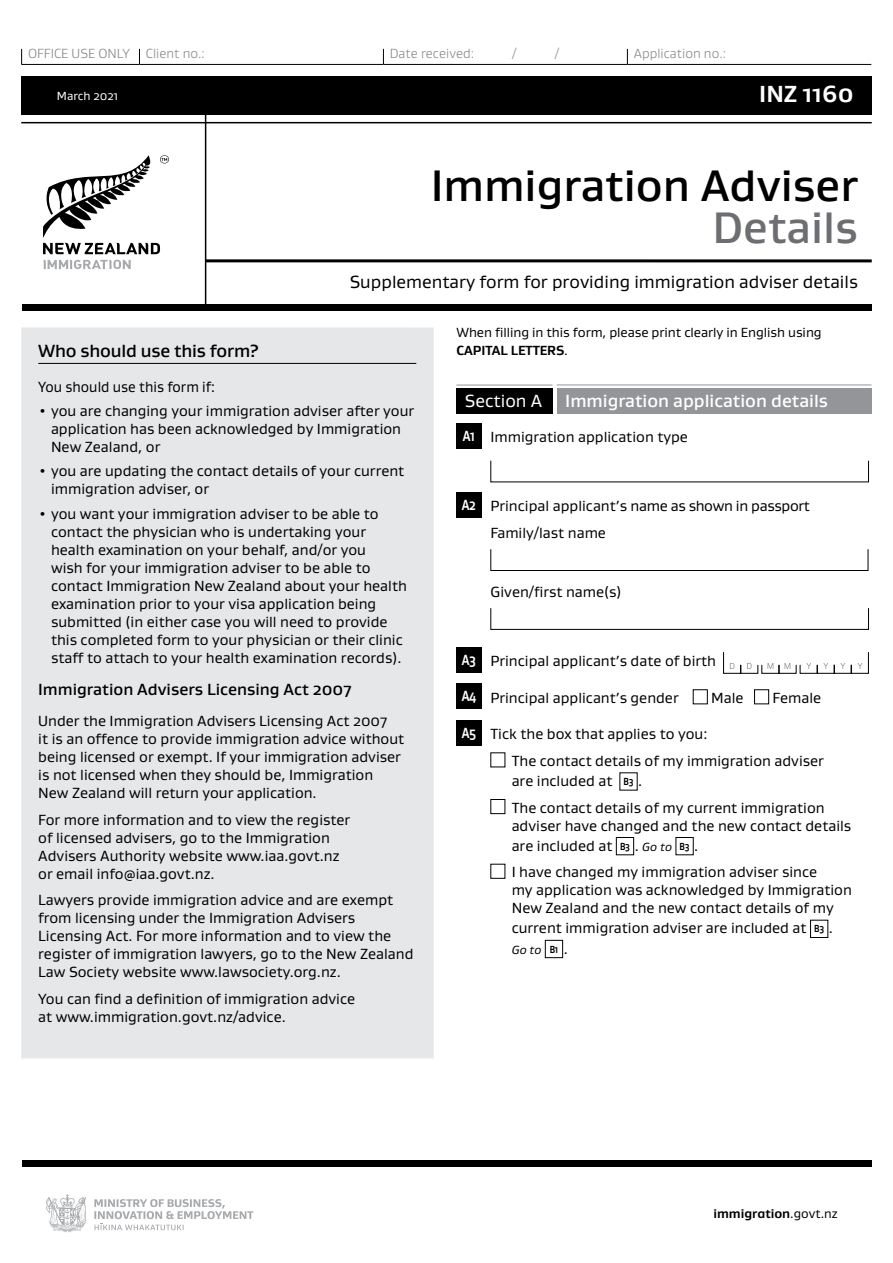
<style>
.page{position:relative;width:893px;height:1263px;background:#fff}
.page>*{position:absolute;margin:0;border:0;box-sizing:border-box;transform-origin:0 0}
.t1{font:500 45px "Gustan";color:#000}
.t2{font:500 45px "Gustan";color:#6d6e71}
.t3{font:700 23.7px "Gustan";color:#fff}
.t4{font:18px "Gustan";color:#000}
.t5{font:500 18px "Gustan";color:#fff}
.t6{font:500 18px "Gustan";letter-spacing:-.01em;color:#000}
.t7{font:18px "Gustan";color:#fff}
.t8{font:500 16.5px "Gustan";color:#000}
.t9{font:15px/18px "Gustan";color:#000}
.t10{font:15px "Gustan";color:#000;scale:.95 1}
.t11{font:13.5px/18px "Gustan";letter-spacing:-.005em;color:#000}
.t12{font:300 13.5px "Gustan";color:#808285}
.t13{font:700 12.9px "Gustan";color:#000}
.t14{font:12px "Gustan";color:#fff}
.t15{font:italic 12px "Gustan";color:#000}
.s1{font-weight:700}
.s2{font-weight:700;color:#fff}
.s3{font-weight:700;font-size:10.5px}
.s4{font-style:italic;font-size:12px}
.s5{font-weight:700;font-style:normal;font-size:10.5px}
.s6{font-style:normal;font-size:15px}
.s7{font-weight:400}
</style>
<div class="page">
<div style="left:21px;top:77px;width:851px;height:38px;background:#000"></div>
<hr style="left:21px;top:122px;width:851px;height:1px;background:#000">
<hr style="left:206px;top:259px;width:666px;height:3px;background:#000">
<hr style="left:21px;top:64px;width:118px;height:1px;background:#000">
<svg style="left:21px;top:49px;width:1px;height:15px"></svg>
<svg style="left:139px;top:49px;width:1px;height:15px"></svg>
<svg style="left:383px;top:49px;width:1px;height:15px"></svg>
<svg style="left:627px;top:49px;width:1px;height:15px"></svg>
<hr style="left:139px;top:64px;width:244px;height:1px;background:#000">
<hr style="left:383px;top:64px;width:244px;height:1px;background:#000">
<hr style="left:627px;top:64px;width:244px;height:1px;background:#000">
<svg style="left:43px;top:155px;width:108px;height:82px"></svg>
<svg style="left:160px;top:155px;width:9px;height:9px"></svg>
<svg style="left:43px;top:243px;width:117px;height:11px"></svg>
<svg style="left:43px;top:260px;width:88px;height:9px"></svg>
<div style="left:22px;top:305px;width:850px;height:6px;background:#000"></div>
<div style="left:22px;top:1160px;width:850px;height:6px;background:#000"></div>
<svg style="left:46px;top:1194px;width:41px;height:38px"></svg>
<svg style="left:94px;top:1199px;width:159px;height:31px"></svg>
<hr style="left:205px;top:85px;width:1px;height:221px;background:#000">
<div style="left:456px;top:388px;width:96px;height:25px;background:#000"></div>
<hr style="left:456px;top:385px;width:96px;height:1px;background:#939598">
<div style="left:557px;top:388px;width:314px;height:25px;background:#939598"></div>
<hr style="left:557px;top:385px;width:314px;height:1px;background:#939598">
<div style="left:456px;top:423px;width:25px;height:25px;background:#000"></div>
<div style="left:456px;top:492px;width:25px;height:25px;background:#000"></div>
<div style="left:490px;top:549px;width:378px;height:22px;border:1px solid #000"></div>
<div style="left:490px;top:608px;width:379px;height:22px;border:1px solid #000"></div>
<div style="left:456px;top:647px;width:25px;height:25px;background:#000"></div>
<svg style="left:723px;top:652px;width:146px;height:22px"></svg>
<div style="left:456px;top:684px;width:25px;height:25px;background:#000"></div>
<div style="left:693px;top:689px;width:15px;height:15px;border:1px solid #000"></div>
<div style="left:754px;top:689px;width:15px;height:15px;border:1px solid #000"></div>
<div style="left:456px;top:720px;width:25px;height:25px;background:#000"></div>
<div style="left:490px;top:799px;width:15px;height:15px;border:1px solid #000"></div>
<div style="left:616px;top:837px;width:18px;height:18px;border:1px solid #000"></div>
<div style="left:675px;top:837px;width:19px;height:18px;border:1px solid #000"></div>
<div style="left:490px;top:864px;width:15px;height:15px;border:1px solid #000"></div>
<div style="left:810px;top:920px;width:18px;height:18px;border:1px solid #000"></div>
<div style="left:545px;top:940px;width:18px;height:18px;border:1px solid #000"></div>
<div style="left:21px;top:327px;width:413px;height:731px;background:#e6e7e8"></div>
<hr style="left:38px;top:363px;width:378px;height:1px;background:#000">
<p class="t12" style="left:28px;top:45px;width:178px">OFFICE USE ONLY Client no.:</p>
<p class="t12" style="left:390px;top:45px;width:86px">Date received:</p>
<p class="t12" style="left:512px;top:45px;width:6px">/</p>
<p class="t12" style="left:555px;top:45px;width:6px">/</p>
<p class="t12" style="left:634px;top:45px;width:94px">Application no.:</p>
<p class="t14" style="left:57px;top:88px;width:63px">March 2021</p>
<h2 class="t3" style="left:759px;top:78px;width:96px">INZ 1160</h2>
<h1 class="t1" style="left:431px;top:156px;width:429px">Immigration Adviser</h1>
<h1 class="t2" style="left:712px;top:198px;width:147px">Details</h1>
<p class="t4" style="left:350px;top:270px;width:510px">Supplementary form for providing immigration adviser details</p>
<p class="t11" style="left:456px;top:323px;width:367px">When filling in this form, please print clearly in English using<br><span class="s1">CAPITAL LETTERS</span>.</p>
<p class="t7" style="left:465px;top:389px;width:79px">Section A</p>
<p class="t5" style="left:565px;top:389px;width:264px">Immigration application details</p>
<p class="t9" style="left:463px;top:428px;width:227px"><span class="s2">A1</span> Immigration application type</p>
<p class="t6" style="left:38px;top:339px;width:222px">Who should use this form?</p>
<p class="t10" style="left:38px;top:377px;width:188px">You should use this form if:</p>
<p class="t9" style="left:51px;top:401px;width:365px;text-indent:-13px">• you are changing your immigration adviser after your application has been acknowledged by Immigration<br>New Zealand, or</p>
<p class="t9" style="left:51px;top:462px;width:355px;text-indent:-13px">• you are updating the contact details of your current immigration adviser, or</p>
<p class="t9" style="left:51px;top:504px;width:357px;text-indent:-13px">• you want your immigration adviser to be able to contact the physician who is undertaking your health examination on your behalf, and/or you<br>wish for your immigration adviser to be able to contact Immigration New Zealand about your health examination prior to your visa application being submitted (in either case you will need to provide this completed form to your physician or their clinic staff to attach to your health examination records).</p>
<p class="t8" style="left:38px;top:679px;width:315px">Immigration Advisers Licensing Act 2007</p>
<p class="t9" style="left:38px;top:712px;width:368px">Under the Immigration Advisers Licensing Act 2007<br>it is an offence to provide immigration advice without being licensed or exempt. If your immigration adviser is not licensed when they should be, Immigration New Zealand will return your application.</p>
<p class="t9" style="left:38px;top:810px;width:314px">For more information and to view the register of licensed advisers, go to the Immigration Advisers Authority website www.iaa.govt.nz or email info@iaa.govt.nz.</p>
<p class="t9" style="left:38px;top:891px;width:377px">Lawyers provide immigration advice and are exempt from licensing under the Immigration Advisers Licensing Act. For more information and to view the register of immigration lawyers, go to the New Zealand Law Society website www.lawsociety.org.nz.</p>
<p class="t9" style="left:38px;top:989px;width:318px">You can find a definition of immigration advice at www.immigration.govt.nz/advice.</p>
<p class="t9" style="left:490px;top:492px;width:321px;line-height:26.5px;text-indent:-28px"><span class="s2">A2</span> Principal applicant’s name as shown in passport<br>Family/last name</p>
<p class="t9" style="left:490px;top:583px;width:133px">Given/first name(s)</p>
<p class="t9" style="left:462px;top:652px;width:256px"><span class="s2">A3</span> Principal applicant’s date of birth</p>
<p class="t9" style="left:462px;top:688px;width:219px"><span class="s2">A4</span> Principal applicant’s gender</p>
<p class="t9" style="left:711px;top:688px;width:34px">Male</p>
<p class="t9" style="left:773px;top:688px;width:50px">Female</p>
<p class="t9" style="left:512px;top:720px;width:314px;line-height:26.5px;text-indent:-50px"><span class="s2">A5</span> Tick the box that applies to you:<br>The contact details of my immigration adviser</p>
<p class="t9" style="left:512px;top:767px;width:315px;line-height:26.5px">are included at <span class="s3">B3</span> .<br>The contact details of my current immigration</p>
<p class="t9" style="left:512px;top:815px;width:341px;line-height:20.1px">adviser have changed and the new contact details are included at <span class="s3">B3</span> . <span class="s4">Go to</span> <span class="s3">B3</span> .</p>
<p class="t9" style="left:512px;top:863px;width:342px">I have changed my immigration adviser since<br>my application was acknowledged by Immigration<br>New Zealand and the new contact details of my</p>
<p class="t9" style="left:512px;top:919px;width:323px">current immigration adviser are included at <span class="s3">B3</span> .</p>
<p class="t15" style="left:512px;top:942px;width:58px">Go to <span class="s5">B1</span> <span class="s6">.</span></p>
<p class="t13" style="left:713px;top:1205px;width:126px">immigration<span class="s7">.govt.nz</span></p>
</div>
